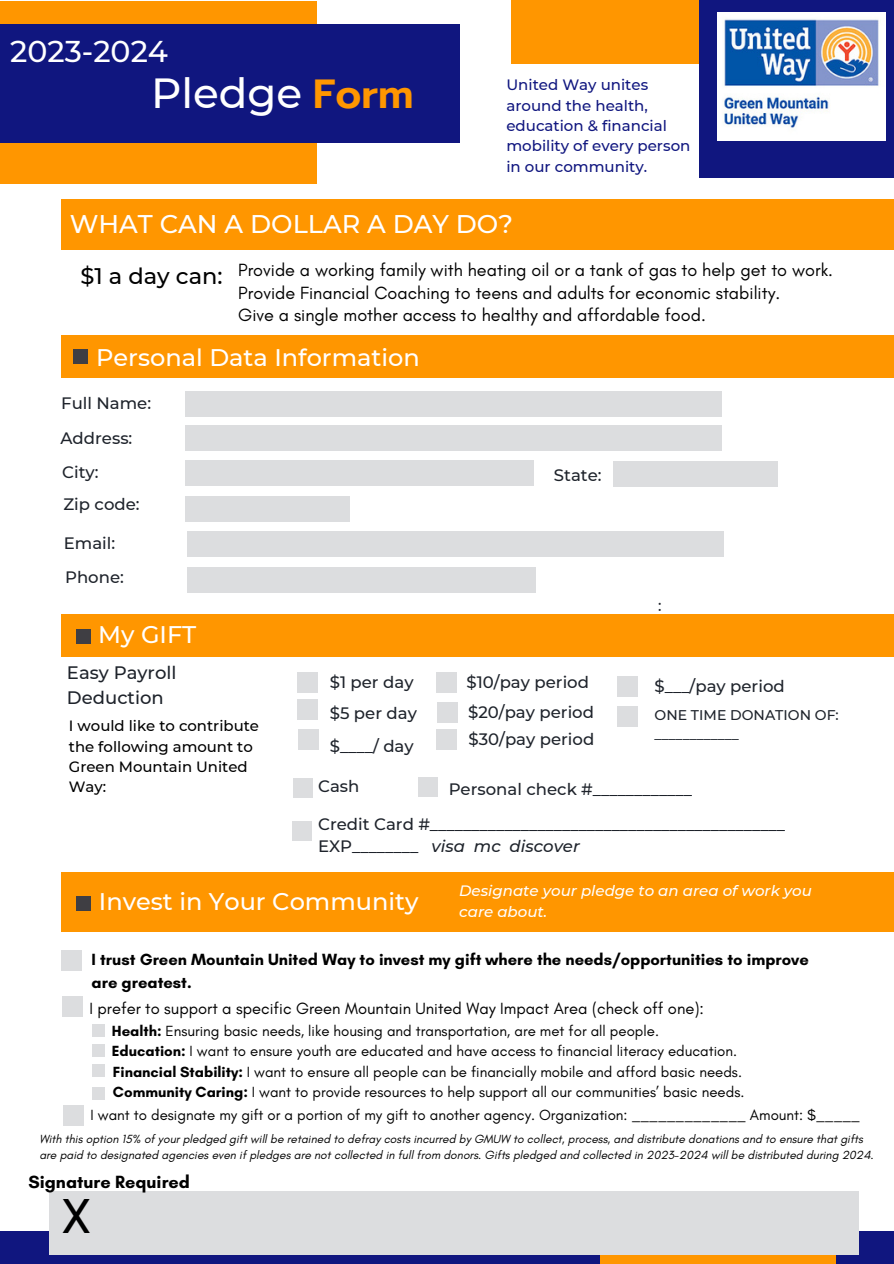
<style>
.page{position:relative;width:894px;height:1264px;background:#fff}
.page>*{position:absolute;margin:0;border:0;box-sizing:border-box;transform-origin:0 0}
.t1{font:47.25px "Roboto";color:#000}
.t2{font:500 42px "Montserrat";color:#fff}
.t3{font:500 30px "Montserrat";color:#fff}
.t4{font:500 25.5px "Montserrat";color:#fff}
.t5{font:500 24px "Montserrat";color:#fff}
.t6{font:500 22.5px "Montserrat";color:#000}
.t7{font:18px "Glacial Indifference";color:#000}
.t8{font:500 18px/24.8px "Montserrat";color:#1e232b}
.t9{font:700 18px "Glacial Indifference";color:#000}
.t10{font:500 16.5px/22.5px "Montserrat";color:#1e232b}
.t11{font:700 16.5px/22.5px "Glacial Indifference";color:#000}
.t12{font:16.5px "Glacial Indifference";color:#000}
.t13{font:15px "Glacial Indifference";color:#000}
.t14{font:500 15px/20.2px "Montserrat";color:#10167f}
.t15{font:italic 500 15px "Montserrat";color:#fff}
.t16{font:500 15px "Montserrat";color:#1e232b}
.t17{font:500 14.85px/20.2px "Montserrat";color:#000}
.t18{font:500 14.1px/19.2px "Montserrat";color:#1e232b}
.t19{font:italic 12px/16px "Glacial Indifference";color:#000}
.s1{font-family:"Prompt";font-weight:600;font-size:40.5px;color:#ff9600}
.s2{font-style:italic}
.s3{font-weight:700}
</style>
<div class="page">
<div style="left:0;top:1230px;width:893px;height:33px;background:#10167f"></div>
<div style="left:61px;top:872px;width:832px;height:60px;background:#ff9600"></div>
<div style="left:61px;top:614px;width:832px;height:43px;background:#ff9600"></div>
<div style="left:599px;top:1230px;width:236px;height:33px;background:#ff9600"></div>
<div style="left:61px;top:335px;width:832px;height:43px;background:#ff9600"></div>
<div style="left:49px;top:1190px;width:809px;height:64px;background:#dcdddf"></div>
<div style="left:297px;top:699px;width:21px;height:21px;background:#dcdddf"></div>
<div style="left:187px;top:567px;width:348px;height:26px;background:#dcdddf"></div>
<div style="left:185px;top:460px;width:349px;height:26px;background:#dcdddf"></div>
<div style="left:185px;top:496px;width:165px;height:26px;background:#dcdddf"></div>
<div style="left:185px;top:391px;width:536px;height:25px;background:#dcdddf"></div>
<div style="left:61px;top:199px;width:832px;height:51px;background:#ff9600"></div>
<div style="left:511px;top:0;width:382px;height:63px;background:#ff9600"></div>
<div style="left:0;top:1px;width:316px;height:182px;background:#ff9600"></div>
<div style="left:0;top:25px;width:459px;height:118px;background:#10167f"></div>
<div style="left:76px;top:629px;width:14px;height:14px;background:#3f3e43"></div>
<div style="left:73px;top:350px;width:14px;height:14px;background:#3f3e43"></div>
<div style="left:185px;top:425px;width:536px;height:26px;background:#dcdddf"></div>
<div style="left:187px;top:531px;width:536px;height:25px;background:#dcdddf"></div>
<div style="left:612px;top:461px;width:165px;height:25px;background:#dcdddf"></div>
<div style="left:61px;top:950px;width:20px;height:20px;background:#dcdddf"></div>
<div style="left:698px;top:0;width:195px;height:178px;background:#10167f"></div>
<img style="left:717px;top:13px;width:168px;height:127px">
<div style="left:292px;top:777px;width:20px;height:20px;background:#dcdddf"></div>
<div style="left:417px;top:777px;width:20px;height:20px;background:#dcdddf"></div>
<div style="left:291px;top:821px;width:20px;height:20px;background:#dcdddf"></div>
<div style="left:62px;top:995px;width:20px;height:21px;background:#dcdddf"></div>
<div style="left:63px;top:1104px;width:20px;height:21px;background:#dcdddf"></div>
<div style="left:76px;top:896px;width:14px;height:14px;background:#3f3e43"></div>
<div style="left:297px;top:671px;width:21px;height:21px;background:#dcdddf"></div>
<div style="left:297px;top:729px;width:21px;height:21px;background:#dcdddf"></div>
<div style="left:436px;top:672px;width:21px;height:21px;background:#dcdddf"></div>
<div style="left:436px;top:701px;width:21px;height:21px;background:#dcdddf"></div>
<div style="left:436px;top:729px;width:21px;height:21px;background:#dcdddf"></div>
<div style="left:616px;top:676px;width:21px;height:21px;background:#dcdddf"></div>
<div style="left:616px;top:706px;width:21px;height:21px;background:#dcdddf"></div>
<div style="left:92px;top:1024px;width:13px;height:13px;background:#dcdddf"></div>
<div style="left:92px;top:1044px;width:13px;height:13px;background:#dcdddf"></div>
<div style="left:92px;top:1063px;width:13px;height:13px;background:#dcdddf"></div>
<div style="left:92px;top:1087px;width:13px;height:13px;background:#dcdddf"></div>
<p class="t3" style="left:10px;top:33px;width:159px">2023-2024</p>
<p class="t2" style="left:151px;top:67px;width:264px">Pledge <span class="s1">Form</span></p>
<p class="t14" style="left:506px;top:75px;width:185px">United Way unites around the health, education &amp; financial mobility of every person in our community.</p>
<p class="t4" style="left:70px;top:208px;width:444px">WHAT CAN A DOLLAR A DAY DO?</p>
<p class="t6" style="left:80px;top:262px;width:144px">$1 a day can:</p>
<p class="t7" style="left:238px;top:282px;width:543px">Provide Financial Coaching to teens and adults for economic stability.</p>
<p class="t7" style="left:238px;top:259px;width:596px">Provide a working family with heating oil or a tank of gas to help get to work.</p>
<p class="t7" style="left:238px;top:303px;width:469px">Give a single mother access to healthy and affordable food.</p>
<p class="t5" style="left:96px;top:342px;width:325px">Personal Data Information</p>
<p class="t10" style="left:61px;top:392px;width:91px">Full Name:</p>
<p class="t10" style="left:61px;top:427px;width:73px">Address:</p>
<p class="t10" style="left:62px;top:460px;width:38px">City:</p>
<p class="t10" style="left:63px;top:493px;width:78px">Zip code:</p>
<p class="t10" style="left:64px;top:532px;width:53px">Email:</p>
<p class="t10" style="left:65px;top:566px;width:60px">Phone:</p>
<p class="t5" style="left:98px;top:620px;width:100px">My GIFT</p>
<p class="t8" style="left:67px;top:660px;width:111px">Easy Payroll<br>Deduction</p>
<p class="t17" style="left:69px;top:716px;width:192px">I would like to contribute the following amount to<br>Green Mountain United<br>Way:</p>
<p class="t10" style="left:553px;top:463px;width:49px">State:</p>
<p class="t10" style="left:330px;top:670px;width:85px">$1 per day</p>
<p class="t10" style="left:330px;top:702px;width:89px">$5 per day</p>
<p class="t10" style="left:466px;top:671px;width:124px">$10/pay period</p>
<p class="t10" style="left:468px;top:700px;width:127px">$20/pay period</p>
<p class="t10" style="left:330px;top:734px;width:85px">$____/ day</p>
<p class="t10" style="left:468px;top:727px;width:127px">$30/pay period</p>
<p class="t16" style="left:658px;top:596px;width:5px">:</p>
<p class="t10" style="left:654px;top:674px;width:132px">$___/pay period</p>
<p class="t18" style="left:654px;top:705px;width:186px">ONE TIME DONATION OF: ____________</p>
<p class="t10" style="left:318px;top:775px;width:43px">Cash</p>
<p class="t10" style="left:448px;top:777px;width:245px">Personal check #____________</p>
<p class="t10" style="left:318px;top:812px;width:468px">Credit Card #___________________________________________<br>EXP________ <span class="s2">visa mc discover</span></p>
<p class="t15" style="left:459px;top:881px;width:354px">Designate your pledge to an area of work you</p>
<p class="t15" style="left:459px;top:902px;width:89px">care about.</p>
<p class="t5" style="left:99px;top:886px;width:321px">Invest in Your Community</p>
<p class="t11" style="left:92px;top:948px;width:718px">I trust Green Mountain United Way to invest my gift where the needs/opportunities to improve are greatest.</p>
<p class="t13" style="left:112px;top:1022px;width:548px"><span class="s3">Health:</span> Ensuring basic needs, like housing and transportation, are met for all people.</p>
<p class="t13" style="left:112px;top:1041px;width:626px"><span class="s3">Education:</span> I want to ensure youth are educated and have access to financial literacy education.</p>
<p class="t12" style="left:89px;top:998px;width:615px">I prefer to support a specific Green Mountain United Way Impact Area (check off one):</p>
<p class="t13" style="left:113px;top:1063px;width:630px"><span class="s3">Financial Stability:</span> I want to ensure all people can be financially mobile and afford basic needs.</p>
<p class="t13" style="left:113px;top:1082px;width:632px"><span class="s3">Community Caring:</span> I want to provide resources to help support all our communities’ basic needs.</p>
<p class="t13" style="left:90px;top:1106px;width:770px">I want to designate my gift or a portion of my gift to another agency. Organization: _____________ Amount: $_____</p>
<p class="t19" style="left:39px;top:1131px;width:835px">With this option 15% of your pledged gift will be retained to defray costs incurred by GMUW to collect, process, and distribute donations and to ensure that gifts are paid to designated agencies even if pledges are not collected in full from donors. Gifts pledged and collected in 2023-2024 will be distributed during 2024.</p>
<p class="t9" style="left:28px;top:1170px;width:163px">Signature Required</p>
<p class="t1" style="left:61px;top:1189px;width:31px">X</p>
</div>
